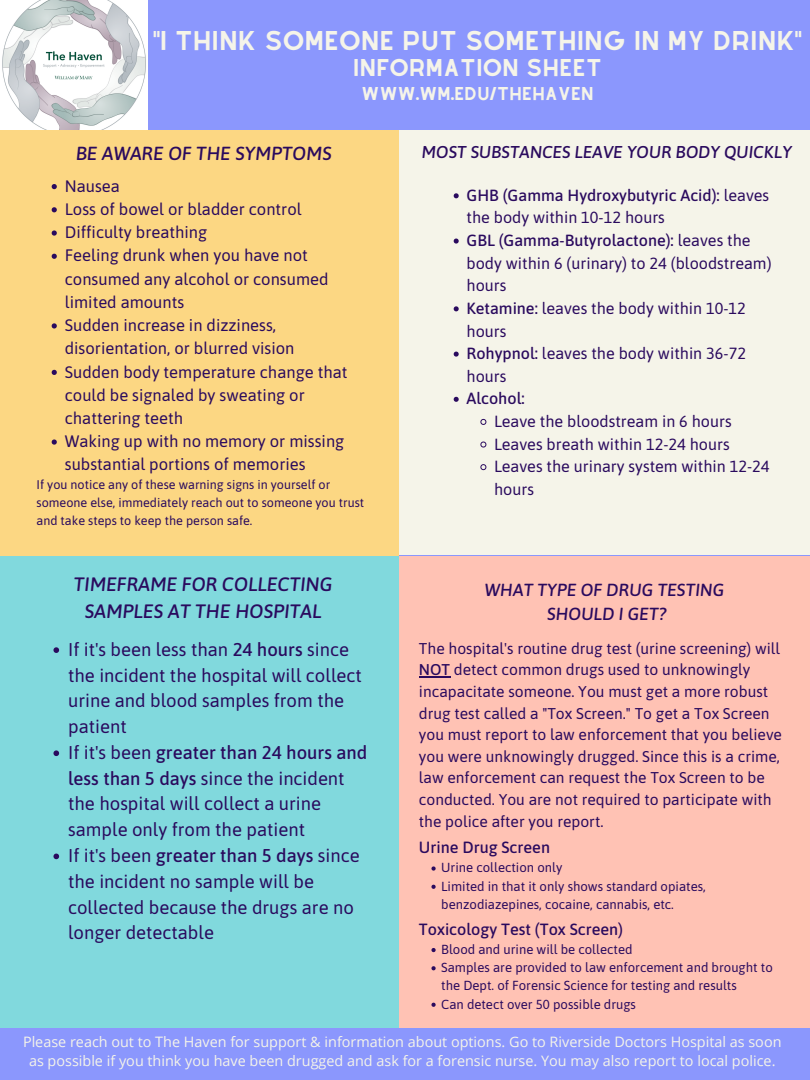
<style>
.page{position:relative;width:810px;height:1080px;background:#8b97fd}
.page>*{position:absolute;margin:0;border:0;box-sizing:border-box;transform-origin:0 0}
.t1{font:23.75px "Alyssum Sans";letter-spacing:.025em;color:#f5f4e9}
.t2{font:21.25px "Alyssum Sans";letter-spacing:.025em;color:#f5f4e9}
.t3{font:italic 500 19.38px/26.8px "Asap";color:#2a0a5e;text-align:center}
.t4{font:italic 500 18.94px "Asap";color:#2a0a5e}
.t5{font:18.5px/25.8px "Asap";color:#2a0a5e}
.t6{font:italic 500 17.5px "Asap";color:#2a0a5e}
.t7{font:italic 500 17.12px "Asap";color:#2a0a5e}
.t8{font:16.62px/23.2px "Asap";color:#2a0a5e}
.t9{font:500 16.25px "Asap";color:#2a0a5e}
.t10{font:16.25px "Alyssum Sans";letter-spacing:.025em;color:#f5f4e9}
.t11{font:16.19px/22.6px "Asap";color:#2a0a5e}
.t12{font:500 16.19px/22.6px "Asap";color:#2a0a5e}
.t13{font:15.62px/21.6px "Asap";color:#2a0a5e}
.t14{font:14.38px/19.7px "Open Sans";color:#f5f4e9;text-align:center}
.t15{font:13.12px/18.2px "Asap";color:#2a0a5e}
.t16{font:12.62px/17.6px "Asap";color:#2a0a5e}
.s1{font-weight:500}
.s2{font-weight:400}
</style>
<div class="page">
<div style="left:398px;top:130px;width:412px;height:425px;background:#f5f4e9"></div>
<div style="left:399px;top:557px;width:411px;height:471px;background:#ffc2b4"></div>
<div style="left:0;top:130px;width:399px;height:426px;background:#fcd783"></div>
<div style="left:0;top:557px;width:399px;height:471px;background:#81d9dd"></div>
<img style="left:0;top:0;width:148px;height:130px">
<svg style="left:454px;top:193px;width:5px;height:5px"></svg>
<svg style="left:454px;top:239px;width:5px;height:5px"></svg>
<svg style="left:454px;top:306px;width:5px;height:5px"></svg>
<svg style="left:454px;top:352px;width:5px;height:5px"></svg>
<svg style="left:454px;top:397px;width:5px;height:5px"></svg>
<svg style="left:480px;top:419px;width:6px;height:6px"></svg>
<svg style="left:480px;top:442px;width:6px;height:6px"></svg>
<svg style="left:480px;top:464px;width:6px;height:6px"></svg>
<svg style="left:431px;top:866px;width:5px;height:5px"></svg>
<svg style="left:431px;top:885px;width:5px;height:4px"></svg>
<svg style="left:431px;top:948px;width:5px;height:4px"></svg>
<svg style="left:431px;top:966px;width:5px;height:4px"></svg>
<svg style="left:431px;top:1003px;width:5px;height:4px"></svg>
<hr style="left:419px;top:676px;width:31px;height:1px;background:#2a0a5e">
<svg style="left:52px;top:184px;width:5px;height:5px"></svg>
<svg style="left:52px;top:207px;width:5px;height:5px"></svg>
<svg style="left:52px;top:230px;width:5px;height:6px"></svg>
<svg style="left:52px;top:254px;width:5px;height:5px"></svg>
<svg style="left:52px;top:323px;width:5px;height:6px"></svg>
<svg style="left:52px;top:370px;width:5px;height:5px"></svg>
<svg style="left:52px;top:439px;width:5px;height:6px"></svg>
<svg style="left:53px;top:647px;width:6px;height:6px"></svg>
<svg style="left:53px;top:750px;width:6px;height:6px"></svg>
<svg style="left:53px;top:854px;width:6px;height:5px"></svg>
<p class="t1" style="left:154px;top:26px;width:649px">"I THINK SOMEONE PUT SOMETHING IN MY DRINK"</p>
<p class="t2" style="left:353px;top:54px;width:251px">INFORMATION SHEET</p>
<p class="t10" style="left:361px;top:84px;width:234px">WWW.WM.EDU/THEHAVEN</p>
<p class="t4" style="left:76px;top:143px;width:257px">BE AWARE OF THE SYMPTOMS</p>
<p class="t8" style="left:65px;top:174px;width:57px">Nausea</p>
<p class="t8" style="left:65px;top:197px;width:238px">Loss of bowel or bladder control</p>
<p class="t8" style="left:65px;top:221px;width:144px">Difficulty breathing</p>
<p class="t8" style="left:65px;top:244px;width:265px">Feeling drunk when you have not consumed any alcohol or consumed limited amounts</p>
<p class="t8" style="left:65px;top:313px;width:231px">Sudden increase in dizziness, disorientation, or blurred vision</p>
<p class="t8" style="left:65px;top:360px;width:284px">Sudden body temperature change that could be signaled by sweating or chattering teeth</p>
<p class="t8" style="left:65px;top:430px;width:281px">Waking up with no memory or missing substantial portions of memories</p>
<p class="t16" style="left:37px;top:476px;width:329px">If you notice any of these warning signs in yourself or someone else, immediately reach out to someone you trust and take steps to keep the person safe.</p>
<p class="t3" style="left:74px;top:571px;width:260px">TIMEFRAME FOR COLLECTING<br>SAMPLES AT THE HOSPITAL</p>
<p class="t5" style="left:68px;top:636px;width:295px">If it's been less than <span class="s1">24 hours</span> since the incident the hospital will collect urine and blood samples from the patient</p>
<p class="t5" style="left:68px;top:739px;width:301px">If it's been <span class="s1">greater than 24 hours and less than 5 days</span> since the incident the hospital will collect a urine sample only from the patient</p>
<p class="t5" style="left:68px;top:842px;width:293px">If it's been <span class="s1">greater than 5 days</span> since the incident no sample will be collected because the drugs are no longer detectable</p>
<p class="t7" style="left:422px;top:142px;width:372px">MOST SUBSTANCES LEAVE YOUR BODY QUICKLY</p>
<p class="t12" style="left:467px;top:184px;width:304px">GHB (Gamma Hydroxybutyric Acid): <span class="s2">leaves the body within 10-12 hours</span></p>
<p class="t11" style="left:467px;top:229px;width:306px"><span class="s1">GBL (Gamma-Butyrolactone):</span> leaves the body within 6 (urinary) to 24 (bloodstream) hours</p>
<p class="t11" style="left:467px;top:297px;width:281px"><span class="s1">Ketamine:</span> leaves the body within 10-12 hours</p>
<p class="t11" style="left:467px;top:342px;width:281px"><span class="s1">Rohypnol:</span> leaves the body within 36-72 hours</p>
<p class="t12" style="left:467px;top:387px;width:60px">Alcohol:</p>
<p class="t11" style="left:494px;top:410px;width:239px">Leave the bloodstream in 6 hours</p>
<p class="t11" style="left:494px;top:432px;width:237px">Leaves breath within 12-24 hours</p>
<p class="t11" style="left:494px;top:455px;width:277px">Leaves the urinary system within 12-24 hours</p>
<p class="t6" style="left:485px;top:579px;width:241px">WHAT TYPE OF DRUG TESTING</p>
<p class="t6" style="left:547px;top:604px;width:121px">SHOULD I GET?</p>
<p class="t13" style="left:419px;top:637px;width:365px">The hospital's routine drug test (urine screening) will <span class="s1">NOT</span> detect common drugs used to unknowingly incapacitate someone. You must get a more robust drug test called a "Tox Screen." To get a Tox Screen you must report to law enforcement that you believe you were unknowingly drugged. Since this is a crime, law enforcement can request the Tox Screen to be conducted. You are not required to participate with the police after you report.</p>
<p class="t9" style="left:419px;top:838px;width:133px">Urine Drug Screen</p>
<p class="t15" style="left:441px;top:859px;width:123px">Urine collection only</p>
<p class="t15" style="left:441px;top:877px;width:266px">Limited in that it only shows standard opiates, benzodiazepines, cocaine, cannabis, etc.</p>
<p class="t15" style="left:441px;top:940px;width:193px">Blood and urine will be collected</p>
<p class="t15" style="left:441px;top:958px;width:333px">Samples are provided to law enforcement and brought to the Dept. of Forensic Science for testing and results</p>
<p class="t15" style="left:441px;top:995px;width:196px">Can detect over 50 possible drugs</p>
<p class="t9" style="left:419px;top:920px;width:206px">Toxicology Test (Tox Screen)</p>
<p class="t14" style="left:23px;top:1031px;width:760px">Please reach out to The Haven for support &amp; information about options. Go to Riverside Doctors Hospital as soon as possible if you think you have been drugged and ask for a forensic nurse. You may also report to local police.</p>
</div>
